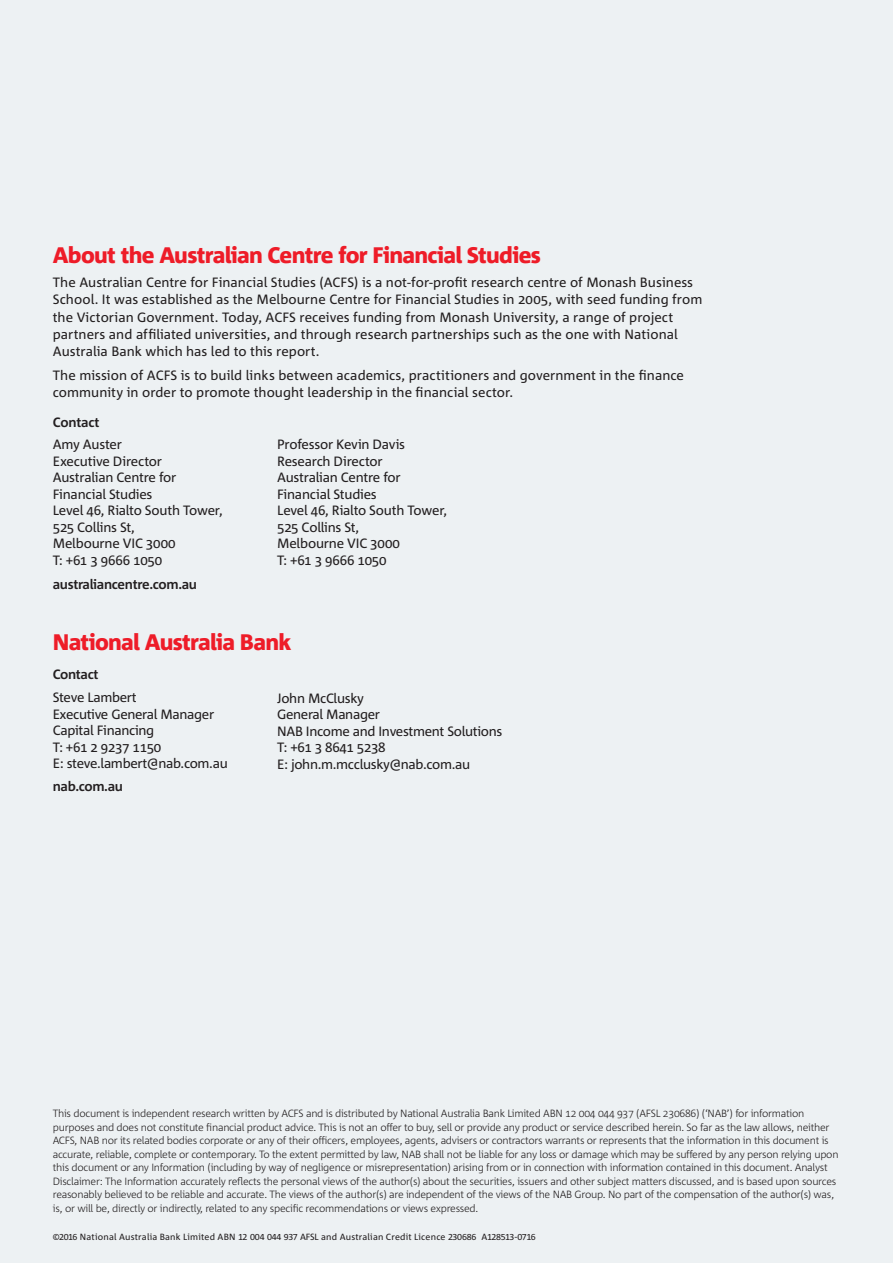
<style>
.page{position:relative;width:893px;height:1263px;background:#edf1f3}
.page>*{position:absolute;margin:0;border:0;box-sizing:border-box;transform-origin:0 0}
.t1{font:800 22.5px "Corpid";letter-spacing:-.035em;color:#ee1c28}
.t2{font:13.5px/16.5px "Corpid";letter-spacing:-.005em;color:#231f20}
.t3{font:13.5px/16.5px "Corpid";letter-spacing:-.025em;color:#231f20}
.t4{font:700 13.5px "Corpid";letter-spacing:-.025em;color:#231f20}
.t5{font:300 10.5px/13.5px "Corpid";letter-spacing:-.025em;color:#231f20}
.t6{font:9px "Corpid";letter-spacing:.02em;color:#231f20}
.s1{font-family:"Corpid Caps"}
</style>
<div class="page">
<h1 class="t1" style="left:53px;top:243px;width:490px">About the Australian Centre for Financial Studies</h1>
<p class="t2" style="left:53px;top:274px;width:651px;line-height:17.2px">The Australian Centre for Financial Studies (ACFS) is a not-for-profit research centre of Monash Business School. It was established as the Melbourne Centre for Financial Studies in 2005, with seed funding from the Victorian Government. Today, ACFS receives funding from Monash University, a range of project partners and affiliated universities, and through research partnerships such as the one with National Australia Bank which has led to this report.</p>
<p class="t2" style="left:53px;top:367px;width:633px;line-height:17.2px">The mission of ACFS is to build links between academics, practitioners and government in the finance community in order to promote thought leadership in the financial sector.</p>
<p class="t4" style="left:53px;top:414px;width:48px">Contact</p>
<p class="t2" style="left:53px;top:437px;width:172px">Amy Auster<br>Executive Director<br>Australian Centre for<br>Financial Studies<br>Level 46, Rialto South Tower,<br>525 Collins St,<br>Melbourne VIC 3000<br>T: +61 3 9666 1050</p>
<p class="t2" style="left:277px;top:437px;width:172px">Professor Kevin Davis<br>Research Director<br>Australian Centre for<br>Financial Studies<br>Level 46, Rialto South Tower,<br>525 Collins St,<br>Melbourne VIC 3000<br>T: +61 3 9666 1050</p>
<p class="t4" style="left:53px;top:577px;width:146px">australiancentre.com.au</p>
<h1 class="t1" style="left:53px;top:630px;width:240px">National Australia Bank</h1>
<p class="t4" style="left:53px;top:667px;width:47px">Contact</p>
<p class="t3" style="left:53px;top:689px;width:176px">Steve Lambert<br>Executive General Manager<br>Capital Financing<br>T: +61 2 9237 1150<br>E: steve.lambert@nab.com.au</p>
<p class="t4" style="left:53px;top:779px;width:72px">nab.com.au</p>
<p class="t3" style="left:277px;top:690px;width:227px">John McClusky<br>General Manager<br>NAB Income and Investment Solutions<br>T: +61 3 8641 5238<br>E: john.m.mcclusky@nab.com.au</p>
<p class="t5" style="left:53px;top:1107px;width:533px">This document is independent research written by ACFS and is distributed by National Australia Bank Limited ABN 12 004</p>
<p class="t5" style="left:598px;top:1107px;width:7px">044</p>
<p class="t5" style="left:617px;top:1107px;width:7px">937</p>
<p class="t5" style="left:636px;top:1107px;width:34px">(AFSL 230686</p>
<p class="t5" style="left:53px;top:1107px;width:787px;text-indent:643px">) (‘NAB’) for information purposes and does not constitute financial product advice. This is not an offer to buy, sell or provide any product or service described herein. So far as the law allows, neither ACFS, NAB nor its related bodies corporate or any of their officers, employees, agents, advisers or contractors warrants or represents that the information in this document is accurate, reliable, complete or contemporary. To the extent permitted by law, NAB shall not be liable for any loss or damage which may be suffered by any person relying upon this document or any Information (including by way of negligence or misrepresentation) arising from or in connection with information contained in this document. Analyst Disclaimer: The Information accurately reflects the personal views of the author(s) about the securities, issuers and other subject matters discussed, and is based upon sources reasonably believed to be reliable and accurate. The views of the author(s) are independent of the views of the NAB Group. No part of the compensation of the author(s) was, is, or will be, directly or indirectly, related to any specific recommendations or views expressed.</p>
<p class="t6" style="left:53px;top:1232px;width:484px"><span class="s1">©2016</span> National Australia Bank Limited ABN <span class="s1">12 004 044 937 AFSL</span> and Australian Credit Licence <span class="s1">230686 A128513-0716</span></p>
</div>
